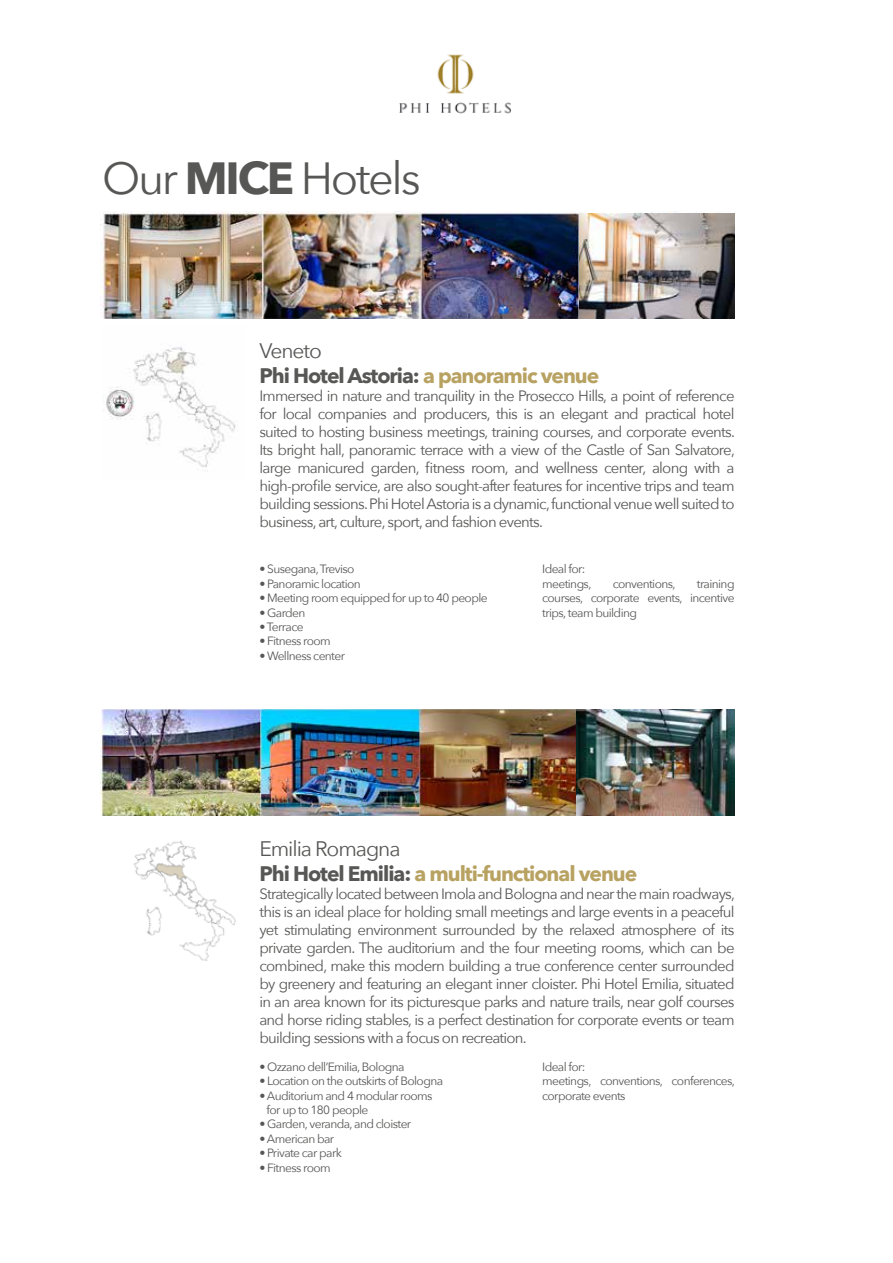
<style>
.page{position:relative;width:893px;height:1263px;background:#fff}
.page>*{position:absolute;margin:0;border:0;box-sizing:border-box;transform-origin:0 0}
.t1{font:45px "Avenir Next";letter-spacing:-.05em;color:#575756}
.t2{font:700 21px/25.2px "Avenir Next";letter-spacing:-.05em;color:#b8a262}
.t3{font:700 21px/25.2px "Avenir Next";letter-spacing:-.05em;color:#575756}
.t4{font:15px/18px "Avenir Next";letter-spacing:-.05em;color:#575756;text-align:justify}
.t5{font:12px/14.4px "Avenir Next";letter-spacing:-.05em;color:#575756}
.s1{font-weight:700}
.s2{font-weight:400}
.s3{color:#b8a262}
.s4{font-weight:400;color:#575756}
.s5{color:#575756}
</style>
<div class="page">
<img style="left:399px;top:54px;width:112px;height:60px">
<img style="left:101px;top:212px;width:634px;height:106px">
<img style="left:103px;top:347px;width:133px;height:125px">
<img style="left:579px;top:214px;width:156px;height:104px">
<img style="left:101px;top:709px;width:476px;height:107px">
<img style="left:133px;top:841px;width:103px;height:120px">
<img style="left:577px;top:709px;width:158px;height:107px">
<h1 class="t1" style="left:102px;top:140px;width:320px">Our <span class="s1">MICE</span> Hotels</h1>
<h2 class="t3" style="left:259px;top:338px;width:341px"><span class="s2">Veneto<br></span>Phi Hotel Astoria: <span class="s3">a panoramic venue</span></h2>
<p class="t4" style="left:259px;top:387px;width:477px">Immersed in nature and tranquility in the Prosecco Hills, a point of reference for local companies and producers, this is an elegant and practical hotel suited to hosting business meetings, training courses, and corporate events.<br>Its bright hall, panoramic terrace with a view of the Castle of San Salvatore, large manicured garden, fitness room, and wellness center, along with a high-profile service, are also sought-after features for incentive trips and team building sessions. Phi Hotel Astoria is a dynamic, functional venue well suited to business, art, culture, sport, and fashion events.</p>
<p class="t5" style="left:259px;top:561px;width:97px">• Susegana, Treviso</p>
<p class="t5" style="left:259px;top:576px;width:103px">• Panoramic location</p>
<p class="t5" style="left:259px;top:590px;width:230px">• Meeting room equipped for up to 40 people</p>
<p class="t5" style="left:259px;top:605px;width:48px">• Garden</p>
<p class="t5" style="left:259px;top:619px;width:46px">• Terrace</p>
<p class="t5" style="left:259px;top:633px;width:73px">• Fitness room</p>
<p class="t5" style="left:259px;top:648px;width:87px">• Wellness center</p>
<p class="t5" style="left:542px;top:561px;width:51px">Ideal for: meetings,</p>
<p class="t5" style="left:542px;top:576px;width:194px;text-align:justify;text-indent:155px">training courses, corporate events, incentive trips, team building</p>
<p class="t5" style="left:613px;top:576px;width:64px">conventions,</p>
<h2 class="t2" style="left:259px;top:835px;width:379px"><span class="s4">Emilia Romagna<br></span><span class="s5">Phi Hotel Emilia:</span> a multi-functional venue</h2>
<p class="t4" style="left:259px;top:884px;width:477px">Strategically located between Imola and Bologna and near the main roadways, this is an ideal place for holding small meetings and large events in a peaceful yet stimulating environment surrounded by the relaxed atmosphere of its private garden. The auditorium and the four meeting rooms, which can be combined, make this modern building a true conference center surrounded by greenery and featuring an elegant inner cloister. Phi Hotel Emilia, situated in an area known for its picturesque parks and nature trails, near golf courses and horse riding stables, is a perfect destination for corporate events or team building sessions with a focus on recreation.</p>
<p class="t5" style="left:259px;top:1059px;width:147px">• Ozzano dell’Emilia, Bologna</p>
<p class="t5" style="left:259px;top:1073px;width:185px">• Location on the outskirts of Bologna</p>
<p class="t5" style="left:267px;top:1088px;width:167px;text-indent:-7px">• Auditorium and 4 modular rooms for up to 180 people</p>
<p class="t5" style="left:259px;top:1116px;width:153px">• Garden, veranda, and cloister</p>
<p class="t5" style="left:259px;top:1131px;width:76px">• American bar</p>
<p class="t5" style="left:259px;top:1145px;width:84px">• Private car park</p>
<p class="t5" style="left:259px;top:1160px;width:73px">• Fitness room</p>
<p class="t5" style="left:542px;top:1059px;width:194px">Ideal for:<br>meetings, conventions, conferences, corporate events</p>
</div>
